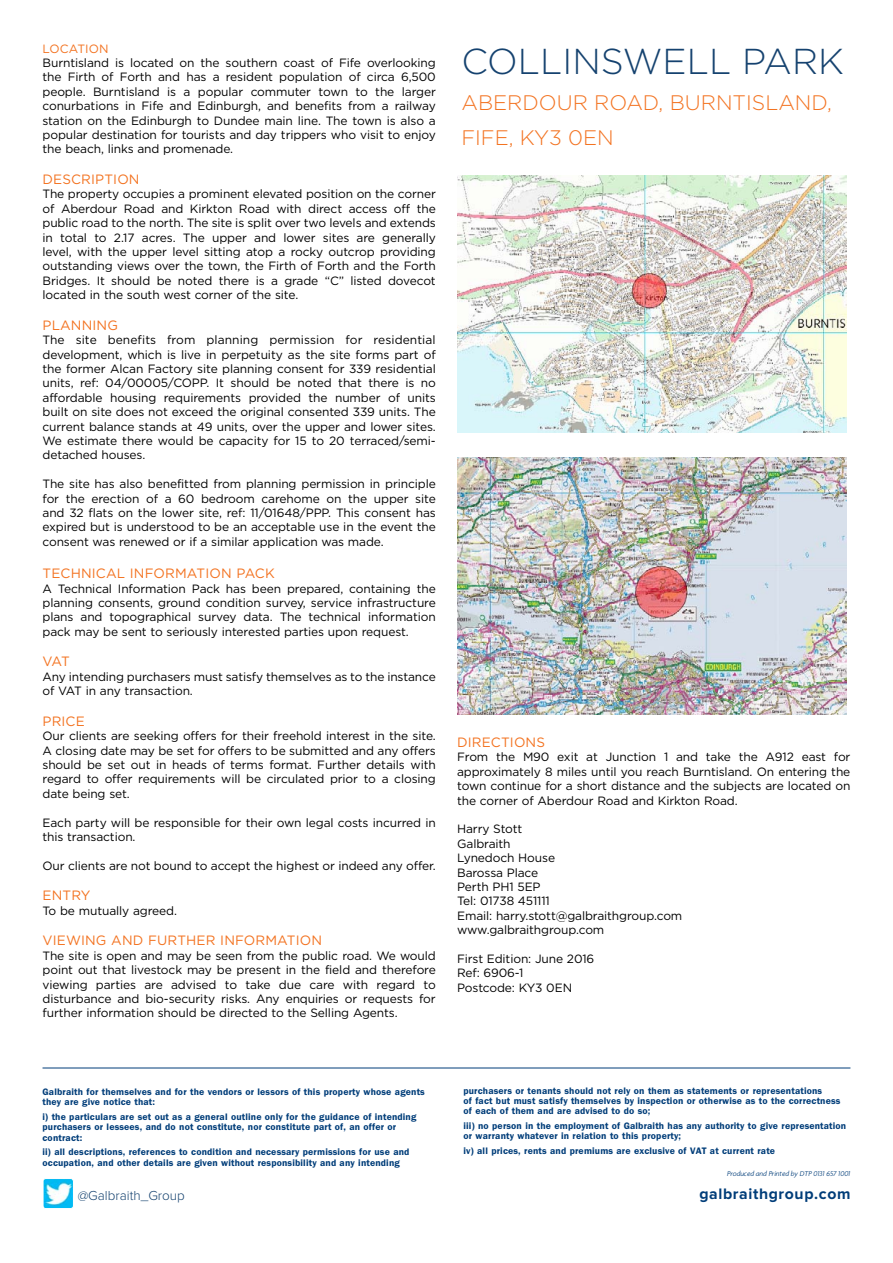
<style>
.page{position:relative;width:893px;height:1263px;background:#fff}
.page>*{position:absolute;margin:0;border:0;box-sizing:border-box;transform-origin:0 0}
._6_1st_line_add{font:300 36px "Gotham";color:#15426f}
._7_2nd_line_add{font:300 21px/35.2px "Gotham";color:#f37321}
.t1{font:700 15.75px "Proxima Nova";letter-spacing:.04em;color:#003d79}
._9_heads{font:13.5px "Gotham";letter-spacing:.01em;color:#f37321}
.t2{font:300 13.5px "Proxima Nova";color:#15426f}
._8_text{font:12px/14.4px "Gotham";letter-spacing:-.01em;color:#000;text-align:justify}
._9_heads-2{font:12px "Gotham";letter-spacing:.01em;color:#f37321}
.t3{font:700 9.75px/10.4px "Franklin Gothic";letter-spacing:.015em;color:#003d79}
.t4{font:italic 300 7.5px "Agenda";letter-spacing:-.015em;color:#003d79}
</style>
<div class="page">
<img style="left:45px;top:1180px;width:27px;height:27px">
<div style="left:43px;top:1178px;width:31px;height:31px;border:1px solid #fff;border-radius:3px"></div>
<hr style="left:43px;top:1067px;width:807px;height:1px;background:#003d79">
<img style="left:457px;top:457px;width:389px;height:257px">
<img style="left:457px;top:176px;width:389px;height:257px">
<p class="_9_heads-2" style="left:43px;top:42px;width:68px">LOCATION</p>
<p class="_8_text" style="left:43px;top:55px;width:395px">Burntisland is located on the southern coast of Fife overlooking the Firth of Forth and has a resident population of circa 6,500 people. Burntisland is a popular commuter town to the larger conurbations in Fife and Edinburgh, and benefits from a railway station on the Edinburgh to Dundee main line. The town is also a popular destination for tourists and day trippers who visit to enjoy the beach, links and promenade.</p>
<p class="_9_heads" style="left:43px;top:172px;width:99px">DESCRIPTION</p>
<p class="_8_text" style="left:43px;top:187px;width:395px">The property occupies a prominent elevated position on the corner of Aberdour Road and Kirkton Road with direct access off the public road to the north. The site is split over two levels and extends in total to 2.17 acres. The upper and lower sites are generally level, with the upper level sitting atop a rocky outcrop providing outstanding views over the town, the Firth of Forth and the Forth Bridges. It should be noted there is a grade “C” listed dovecot located in the south west corner of the site.</p>
<p class="_9_heads" style="left:43px;top:318px;width:77px">PLANNING</p>
<p class="_8_text" style="left:43px;top:332px;width:395px">The site benefits from planning permission for residential development, which is live in perpetuity as the site forms part of the former Alcan Factory site planning consent for 339 residential units, ref: 04/00005/COPP. It should be noted that there is no affordable housing requirements provided the number of units built on site does not exceed the original consented 339 units. The current balance stands at 49 units, over the upper and lower sites.<br>We estimate there would be capacity for 15 to 20 terraced/semi&shy;detached houses.</p>
<p class="_8_text" style="left:43px;top:476px;width:395px">The site has also benefitted from planning permission in principle for the erection of a 60 bedroom carehome on the upper site and 32 flats on the lower site, ref: 11/01648/PPP. This consent has expired but is understood to be an acceptable use in the event the consent was renewed or if a similar application was made.</p>
<p class="_9_heads" style="left:43px;top:566px;width:234px">TECHNICAL INFORMATION PACK</p>
<p class="_8_text" style="left:43px;top:581px;width:395px">A Technical Information Pack has been prepared, containing the planning consents, ground condition survey, service infrastructure plans and topographical survey data. The technical information pack may be sent to seriously interested parties upon request.</p>
<p class="_9_heads" style="left:43px;top:654px;width:29px">VAT</p>
<p class="_8_text" style="left:43px;top:669px;width:395px">Any intending purchasers must satisfy themselves as to the instance of VAT in any transaction.</p>
<p class="_9_heads" style="left:43px;top:714px;width:44px">PRICE</p>
<p class="_8_text" style="left:43px;top:728px;width:395px">Our clients are seeking offers for their freehold interest in the site.<br>A closing date may be set for offers to be submitted and any offers should be set out in heads of terms format. Further details with regard to offer requirements will be circulated prior to a closing date being set.</p>
<p class="_8_text" style="left:43px;top:815px;width:395px">Each party will be responsible for their own legal costs incurred in this transaction.</p>
<p class="_8_text" style="left:43px;top:858px;width:395px">Our clients are not bound to accept the highest or indeed any offer.</p>
<p class="_9_heads" style="left:43px;top:888px;width:50px">ENTRY</p>
<p class="_8_text" style="left:43px;top:903px;width:136px">To be mutually agreed.</p>
<p class="_9_heads" style="left:43px;top:933px;width:281px">VIEWING AND FURTHER INFORMATION</p>
<p class="_8_text" style="left:43px;top:948px;width:395px">The site is open and may be seen from the public road. We would point out that livestock may be present in the field and therefore viewing parties are advised to take due care with regard to disturbance and bio-security risks. Any enquiries or requests for further information should be directed to the Selling Agents.</p>
<p class="_6_1st_line_add" style="left:461px;top:42px;width:384px">COLLINSWELL PARK</p>
<p class="_7_2nd_line_add" style="left:461px;top:84px;width:372px">ABERDOUR ROAD, BURNTISLAND,<br>FIFE, KY3 0EN</p>
<p class="_9_heads" style="left:457px;top:735px;width:89px">DIRECTIONS</p>
<p class="_8_text" style="left:457px;top:750px;width:395px">From the M90 exit at Junction 1 and take the A912 east for approximately 8 miles until you reach Burntisland. On entering the town continue for a short distance and the subjects are located on the corner of Aberdour Road and Kirkton Road.</p>
<p class="_8_text" style="left:457px;top:822px;width:67px">Harry Stott</p>
<p class="_8_text" style="left:457px;top:836px;width:55px">Galbraith</p>
<p class="_8_text" style="left:457px;top:850px;width:100px">Lynedoch House</p>
<p class="_8_text" style="left:457px;top:865px;width:83px">Barossa Place</p>
<p class="_8_text" style="left:457px;top:879px;width:85px">Perth PH1 5EP</p>
<p class="_8_text" style="left:457px;top:894px;width:94px">Tel: 01738 451111</p>
<p class="_8_text" style="left:457px;top:908px;width:227px">Email: harry.stott@galbraithgroup.com</p>
<p class="_8_text" style="left:457px;top:922px;width:149px">www.galbraithgroup.com</p>
<p class="_8_text" style="left:457px;top:951px;width:139px">First Edition: June 2016</p>
<p class="_8_text" style="left:457px;top:966px;width:68px">Ref: 6906-1</p>
<p class="_8_text" style="left:457px;top:980px;width:117px">Postcode: KY3 0EN</p>
<p class="t3" style="left:43px;top:1087px;width:384px">Galbraith for themselves and for the vendors or lessors of this property whose agents they are give notice that:</p>
<p class="t3" style="left:43px;top:1112px;width:375px">i) the particulars are set out as a general outline only for the guidance of intending purchasers or lessees, and do not constitute, nor constitute part of, an offer or contract:</p>
<p class="t3" style="left:43px;top:1148px;width:368px">ii) all descriptions, references to condition and necessary permissions for use and occupation, and other details are given without responsibility and any intending</p>
<p class="t3" style="left:463px;top:1086px;width:378px">purchasers or tenants should not rely on them as statements or representations<br>of fact but must satisfy themselves by inspection or otherwise as to the correctness of each of them and are advised to do so;</p>
<p class="t3" style="left:463px;top:1121px;width:384px">iii) no person in the employment of Galbraith has any authority to give representation or warranty whatever in relation to this property;</p>
<p class="t3" style="left:463px;top:1146px;width:313px">iv) all prices, rents and premiums are exclusive of VAT at current rate</p>
<p class="t4" style="left:727px;top:1169px;width:125px">Produced and Printed by DTP 0131 657 1001</p>
<p class="t2" style="left:78px;top:1189px;width:109px">@Galbraith_Group</p>
<p class="t1" style="left:699px;top:1187px;width:152px">galbraithgroup.com</p>
</div>
